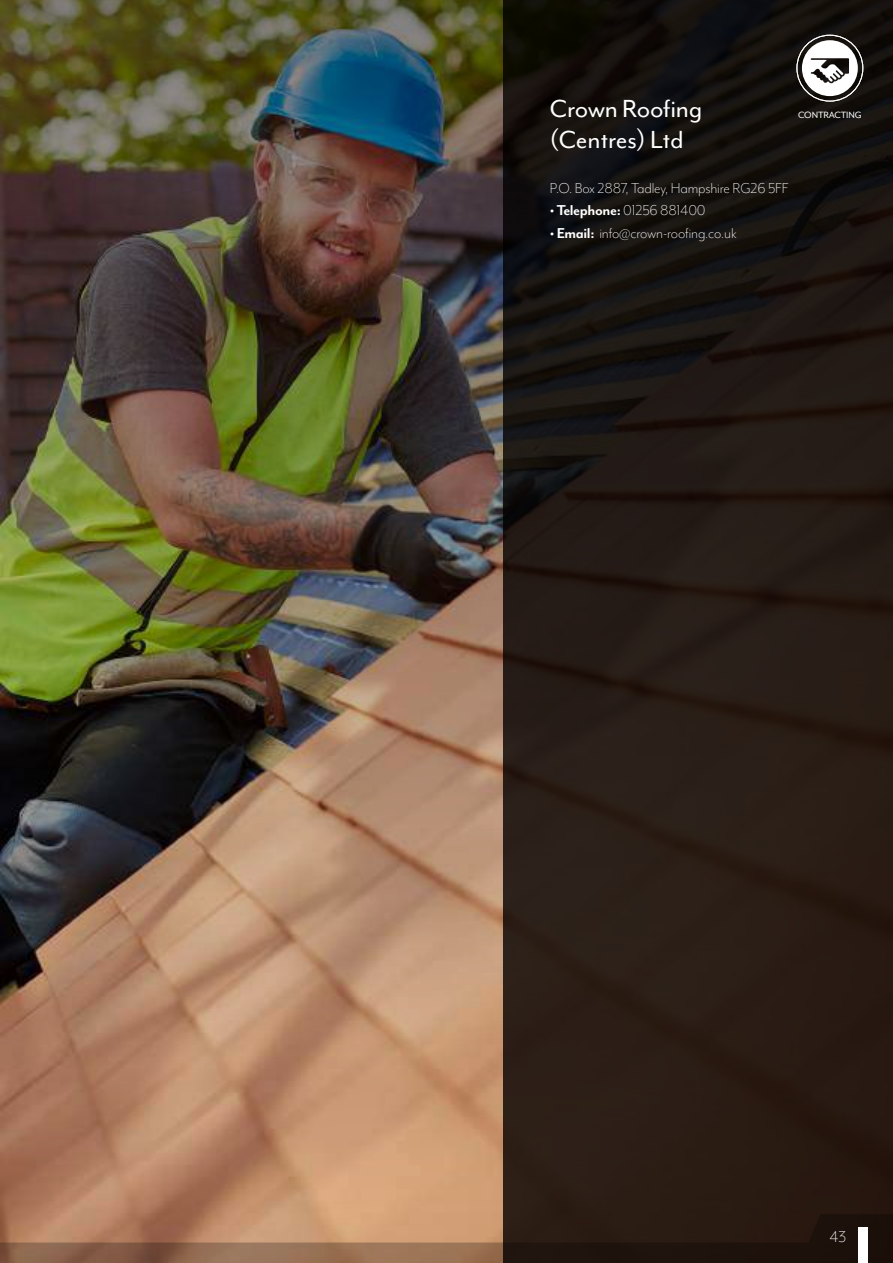
<style>
.page{position:relative;width:893px;height:1263px;background:#fff}
.page>*{position:absolute;margin:0;border:0;box-sizing:border-box;transform-origin:0 0}
.t1{font:28.5px/30px "Mr Eaves Mod OT";letter-spacing:-.01em;color:#fff}
.t2{font:300 18px "Mr Eaves Mod OT";color:#fff}
.t3{font:300 16.5px "Mr Eaves Mod OT";letter-spacing:-.01em;color:#fff}
.t4{font:700 16.5px "Mr Eaves Mod OT";letter-spacing:-.025em;color:#fff}
.t5{font:10.5px "Mr Eaves Mod OT";letter-spacing:-.01em;color:#fff}
.s1{font-weight:300}
.s2{font-weight:700}
</style>
<div class="page">
<img style="left:0;top:0;width:503px;height:1214px">
<div style="left:503px;top:0;width:390px;height:1263px;background:linear-gradient(to bottom,#13110f,#322118)"></div>
<img style="left:0;top:690px;width:1px;height:471px">
<img style="left:0;top:423px;width:1px;height:236px">
<div style="left:796px;top:35px;width:67px;height:66px;border:1px solid #fff;border-radius:50%"></div>
<svg style="left:802px;top:40px;width:56px;height:56px"></svg>
<svg style="left:0;top:1214px;width:893px;height:49px;background:#71523d"></svg>
<div style="left:857px;top:1227px;width:10px;height:36px;background:#fff"></div>
<h1 class="t1" style="left:550px;top:94px;width:154px">Crown Roofing (Centres) Ltd</h1>
<p class="t3" style="left:550px;top:179px;width:240px">P.O. Box 2887, Tadley, Hampshire RG26 5FF</p>
<p class="t4" style="left:550px;top:201px;width:157px">• Telephone: <span class="s1">01256 881400</span></p>
<p class="t3" style="left:550px;top:224px;width:188px"><span class="s2">• Email:</span> info@crown-roofing.co.uk</p>
<p class="t5" style="left:798px;top:109px;width:65px">CONTRACTING</p>
<p class="t2" style="left:829px;top:1227px;width:18px">43</p>
</div>
